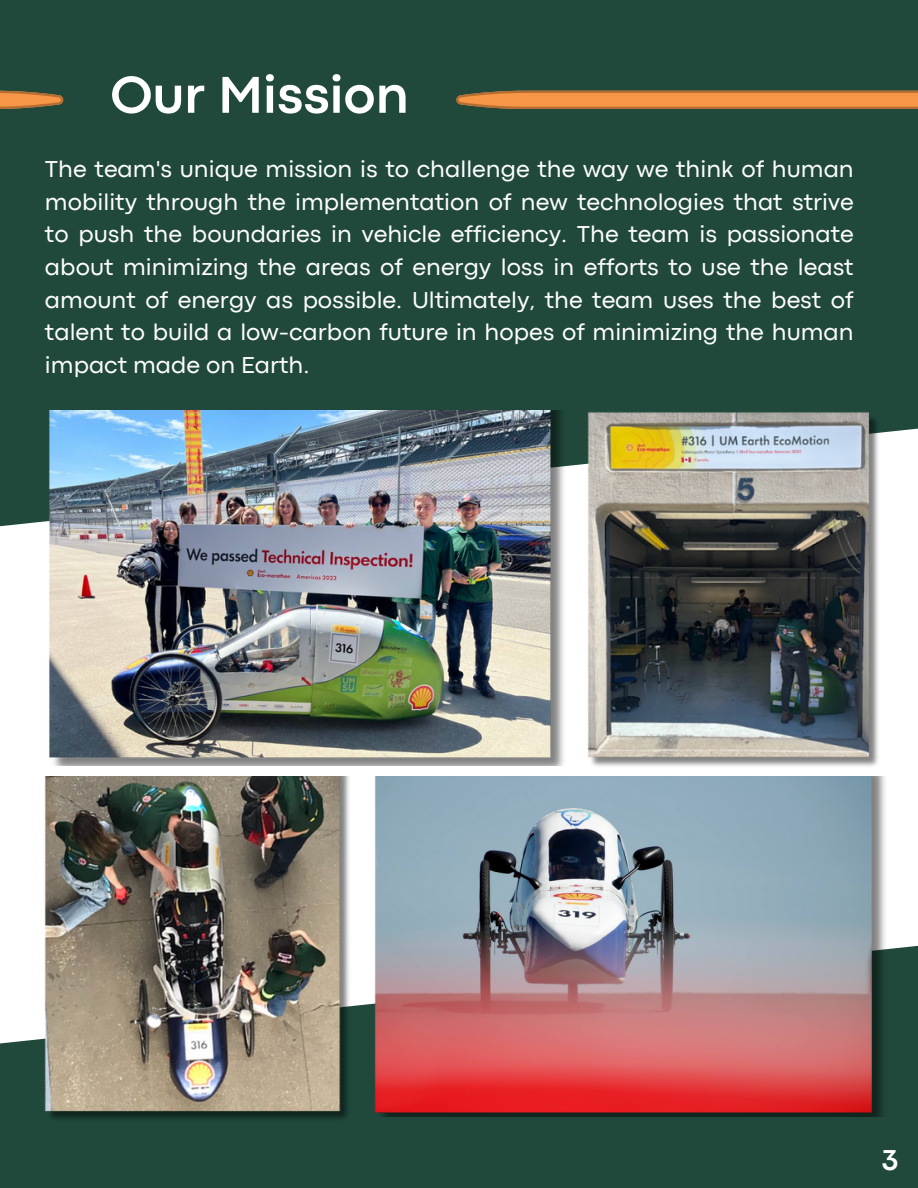
<style>
.page{position:relative;width:918px;height:1188px;background:#fff}
.page>*{position:absolute;margin:0;border:0;box-sizing:border-box;transform-origin:0 0}
.t1{font:700 54px "Codec Pro";color:#fff}
.t2{font:700 30px "Codec Pro";color:#fff}
.t3{font:24px/32.7px "Codec Pro";color:#fff;text-align:justify}
</style>
<div class="page">
<div style="left:0;top:0;width:918px;height:527px;background:#20493c"></div>
<svg style="left:456px;top:91px;width:462px;height:18px;background:#e18a41"></svg>
<svg style="left:0;top:91px;width:63px;height:18px"></svg>
<div style="left:0;top:946px;width:918px;height:242px;background:#20493c"></div>
<img style="left:587px;top:410px;width:295px;height:357px">
<img style="left:45px;top:776px;width:307px;height:343px">
<img style="left:370px;top:776px;width:525px;height:341px">
<img style="left:45px;top:410px;width:528px;height:356px">
<p class="t1" style="left:110px;top:76px;width:300px">Our Mission</p>
<p class="t3" style="left:45px;top:155px;width:810px">The team's unique mission is to challenge the way we think of human mobility through the implementation of new technologies that strive to push the boundaries in vehicle efficiency. The team is passionate about minimizing the areas of energy loss in efforts to use the least amount of energy as possible. Ultimately, the team uses the best of talent to build a low-carbon future in hopes of minimizing the human impact made on Earth.</p>
<p class="t2" style="left:882px;top:1149px;width:18px">3</p>
</div>
